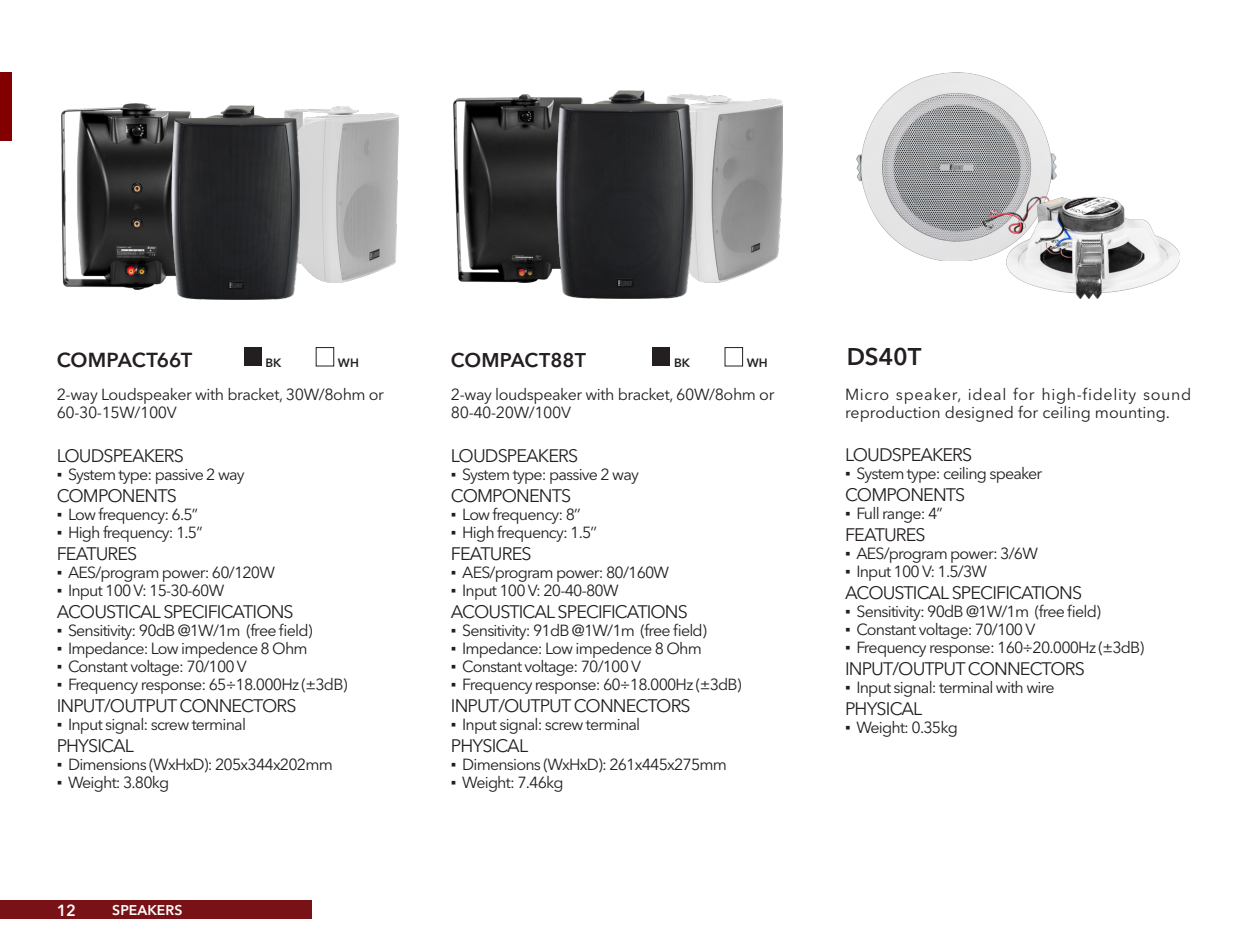
<style>
.page{position:relative;width:1248px;height:936px;background:#fff}
.page>*{position:absolute;margin:0;border:0;box-sizing:border-box;transform-origin:0 0}
.ID_Indice{font:600 24px "Avenir Next LT Pro";letter-spacing:-.01em;color:#231f20}
.ID_Indice-2{font:600 20.2px "Avenir Next LT Pro";letter-spacing:-.005em;color:#231f20}
.ID_Indice-3{font:600 19.8px "Avenir Next LT Pro";letter-spacing:.005em;color:#231f20}
.OVER_SEZIONI{font:18px "Avenir Next LT Pro";letter-spacing:-.05em;color:#231f20}
.DescrizioneDati_EN{font:16px "Avenir Next LT Pro";letter-spacing:-.05em;color:#231f20}
.DescrizioneDati{font:16px/18px "Avenir Next LT Pro";letter-spacing:-.025em;color:#231f20}
.DescrizioneDati_EN-2{font:16px/18px "Avenir Next LT Pro";color:#231f20}
.t1{font:600 16px "Avenir Next LT Pro";color:#fff}
.t2{font:600 14px "Avenir Next LT Pro";color:#fff}
.t3{font:600 12px "Avenir Next LT Pro";color:#231f20}
.s1{font-family:"Arial"}
</style>
<div class="page">
<div style="left:0;top:72px;width:12px;height:68px;background:#820000"></div>
<div style="left:0;top:900px;width:311px;height:18px;background:#791216"></div>
<img style="left:453px;top:94px;width:103px;height:188px">
<img style="left:692px;top:94px;width:90px;height:188px">
<img style="left:556px;top:91px;width:136px;height:207px">
<img style="left:299px;top:107px;width:99px;height:176px">
<img style="left:62px;top:103px;width:110px;height:186px">
<img style="left:172px;top:105px;width:127px;height:194px">
<img style="left:856px;top:72px;width:200px;height:189px">
<img style="left:982px;top:197px;width:197px;height:101px">
<div style="left:244px;top:347px;width:17px;height:19px;background:#231f20"></div>
<div style="left:315px;top:347px;width:19px;height:19px;border:1px solid #231f20"></div>
<div style="left:652px;top:347px;width:18px;height:19px;background:#231f20"></div>
<div style="left:724px;top:347px;width:19px;height:19px;border:1px solid #231f20"></div>
<p class="ID_Indice-2" style="left:57px;top:347px;width:137px">COMPACT66T</p>
<p class="t3" style="left:265px;top:355px;width:18px">BK</p>
<p class="t3" style="left:338px;top:355px;width:22px">WH</p>
<p class="ID_Indice-3" style="left:451px;top:347px;width:136px">COMPACT88T</p>
<p class="t3" style="left:674px;top:355px;width:18px">BK</p>
<p class="t3" style="left:746px;top:355px;width:22px">WH</p>
<p class="ID_Indice" style="left:846px;top:342px;width:76px">DS40T</p>
<p class="DescrizioneDati" style="left:57px;top:385px;width:329px">2-way Loudspeaker with bracket, 30W/8ohm or<br>60-30-15W/100V</p>
<p class="OVER_SEZIONI" style="left:57px;top:445px;width:129px">LOUDSPEAKERS</p>
<p class="DescrizioneDati_EN" style="left:57px;top:465px;width:189px"><span class="s1">▪</span> System type: passive 2 way</p>
<p class="OVER_SEZIONI" style="left:57px;top:485px;width:122px">COMPONENTS</p>
<p class="DescrizioneDati_EN" style="left:57px;top:505px;width:143px"><span class="s1">▪</span> Low frequency: 6.5’’</p>
<p class="DescrizioneDati_EN" style="left:57px;top:523px;width:147px"><span class="s1">▪</span> High frequency: 1.5’’</p>
<p class="OVER_SEZIONI" style="left:57px;top:543px;width:82px">FEATURES</p>
<p class="DescrizioneDati_EN" style="left:57px;top:563px;width:220px"><span class="s1">▪</span> AES/program power: 60/120W</p>
<p class="DescrizioneDati_EN" style="left:57px;top:581px;width:169px"><span class="s1">▪</span> Input 100 V: 15-30-60W</p>
<p class="OVER_SEZIONI" style="left:57px;top:601px;width:238px">ACOUSTICAL SPECIFICATIONS</p>
<p class="DescrizioneDati_EN" style="left:57px;top:621px;width:257px"><span class="s1">▪</span> Sensitivity: 90dB @1W/1m (free field)</p>
<p class="DescrizioneDati_EN" style="left:57px;top:639px;width:252px"><span class="s1">▪</span> Impedance: Low impedence 8 Ohm</p>
<p class="DescrizioneDati_EN" style="left:57px;top:657px;width:192px"><span class="s1">▪</span> Constant voltage: 70/100 V</p>
<p class="DescrizioneDati_EN" style="left:57px;top:675px;width:292px"><span class="s1">▪</span> Frequency response: 65÷18.000Hz (±3dB)</p>
<p class="OVER_SEZIONI" style="left:57px;top:695px;width:241px">INPUT/OUTPUT CONNECTORS</p>
<p class="DescrizioneDati_EN" style="left:57px;top:715px;width:191px"><span class="s1">▪</span> Input signal: screw terminal</p>
<p class="OVER_SEZIONI" style="left:57px;top:735px;width:79px">PHYSICAL</p>
<p class="DescrizioneDati_EN" style="left:57px;top:755px;width:278px"><span class="s1">▪</span> Dimensions (WxHxD): 205x344x202mm</p>
<p class="DescrizioneDati_EN" style="left:57px;top:773px;width:114px"><span class="s1">▪</span> Weight: 3.80kg</p>
<p class="t1" style="left:57px;top:900px;width:21px">12</p>
<p class="t2" style="left:112px;top:901px;width:72px">SPEAKERS</p>
<p class="DescrizioneDati" style="left:451px;top:385px;width:325px">2-way loudspeaker with bracket, 60W/8ohm or<br>80-40-20W/100V</p>
<p class="OVER_SEZIONI" style="left:451px;top:445px;width:129px">LOUDSPEAKERS</p>
<p class="DescrizioneDati_EN" style="left:451px;top:465px;width:189px"><span class="s1">▪</span> System type: passive 2 way</p>
<p class="OVER_SEZIONI" style="left:451px;top:485px;width:122px">COMPONENTS</p>
<p class="DescrizioneDati_EN" style="left:451px;top:505px;width:131px"><span class="s1">▪</span> Low frequency: 8’’</p>
<p class="DescrizioneDati_EN" style="left:451px;top:523px;width:147px"><span class="s1">▪</span> High frequency: 1.5’’</p>
<p class="OVER_SEZIONI" style="left:451px;top:543px;width:82px">FEATURES</p>
<p class="DescrizioneDati_EN" style="left:451px;top:563px;width:220px"><span class="s1">▪</span> AES/program power: 80/160W</p>
<p class="DescrizioneDati_EN" style="left:451px;top:581px;width:169px"><span class="s1">▪</span> Input 100 V: 20-40-80W</p>
<p class="OVER_SEZIONI" style="left:451px;top:601px;width:238px">ACOUSTICAL SPECIFICATIONS</p>
<p class="DescrizioneDati_EN" style="left:451px;top:621px;width:257px"><span class="s1">▪</span> Sensitivity: 91dB @1W/1m (free field)</p>
<p class="DescrizioneDati_EN" style="left:451px;top:639px;width:252px"><span class="s1">▪</span> Impedance: Low impedence 8 Ohm</p>
<p class="DescrizioneDati_EN" style="left:451px;top:657px;width:192px"><span class="s1">▪</span> Constant voltage: 70/100 V</p>
<p class="DescrizioneDati_EN" style="left:451px;top:675px;width:292px"><span class="s1">▪</span> Frequency response: 60÷18.000Hz (±3dB)</p>
<p class="OVER_SEZIONI" style="left:451px;top:695px;width:241px">INPUT/OUTPUT CONNECTORS</p>
<p class="DescrizioneDati_EN" style="left:451px;top:715px;width:191px"><span class="s1">▪</span> Input signal: screw terminal</p>
<p class="OVER_SEZIONI" style="left:451px;top:735px;width:79px">PHYSICAL</p>
<p class="DescrizioneDati_EN" style="left:451px;top:755px;width:278px"><span class="s1">▪</span> Dimensions (WxHxD): 261x445x275mm</p>
<p class="DescrizioneDati_EN" style="left:451px;top:773px;width:114px"><span class="s1">▪</span> Weight: 7.46kg</p>
<p class="DescrizioneDati_EN-2" style="left:845px;top:385px;width:348px">Micro speaker, ideal for high-fidelity sound reproduction designed for ceiling mounting.</p>
<p class="OVER_SEZIONI" style="left:845px;top:443px;width:129px">LOUDSPEAKERS</p>
<p class="DescrizioneDati_EN" style="left:845px;top:463px;width:199px"><span class="s1">▪</span> System type: ceiling speaker</p>
<p class="OVER_SEZIONI" style="left:845px;top:483px;width:122px">COMPONENTS</p>
<p class="DescrizioneDati_EN" style="left:845px;top:503px;width:99px"><span class="s1">▪</span> Full range: 4’’</p>
<p class="OVER_SEZIONI" style="left:845px;top:523px;width:82px">FEATURES</p>
<p class="DescrizioneDati_EN" style="left:845px;top:543px;width:194px"><span class="s1">▪</span> AES/program power: 3/6W</p>
<p class="DescrizioneDati_EN" style="left:845px;top:561px;width:143px"><span class="s1">▪</span> Input 100 V: 1.5/3W</p>
<p class="OVER_SEZIONI" style="left:845px;top:581px;width:238px">ACOUSTICAL SPECIFICATIONS</p>
<p class="DescrizioneDati_EN" style="left:845px;top:601px;width:257px"><span class="s1">▪</span> Sensitivity: 90dB @1W/1m (free field)</p>
<p class="DescrizioneDati_EN" style="left:845px;top:619px;width:192px"><span class="s1">▪</span> Constant voltage: 70/100 V</p>
<p class="DescrizioneDati_EN" style="left:845px;top:637px;width:301px"><span class="s1">▪</span> Frequency response: 160÷20.000Hz (±3dB)</p>
<p class="OVER_SEZIONI" style="left:845px;top:657px;width:241px">INPUT/OUTPUT CONNECTORS</p>
<p class="DescrizioneDati_EN" style="left:845px;top:677px;width:211px"><span class="s1">▪</span> Input signal: terminal with wire</p>
<p class="OVER_SEZIONI" style="left:845px;top:697px;width:79px">PHYSICAL</p>
<p class="DescrizioneDati_EN" style="left:845px;top:717px;width:114px"><span class="s1">▪</span> Weight: 0.35kg</p>
</div>
